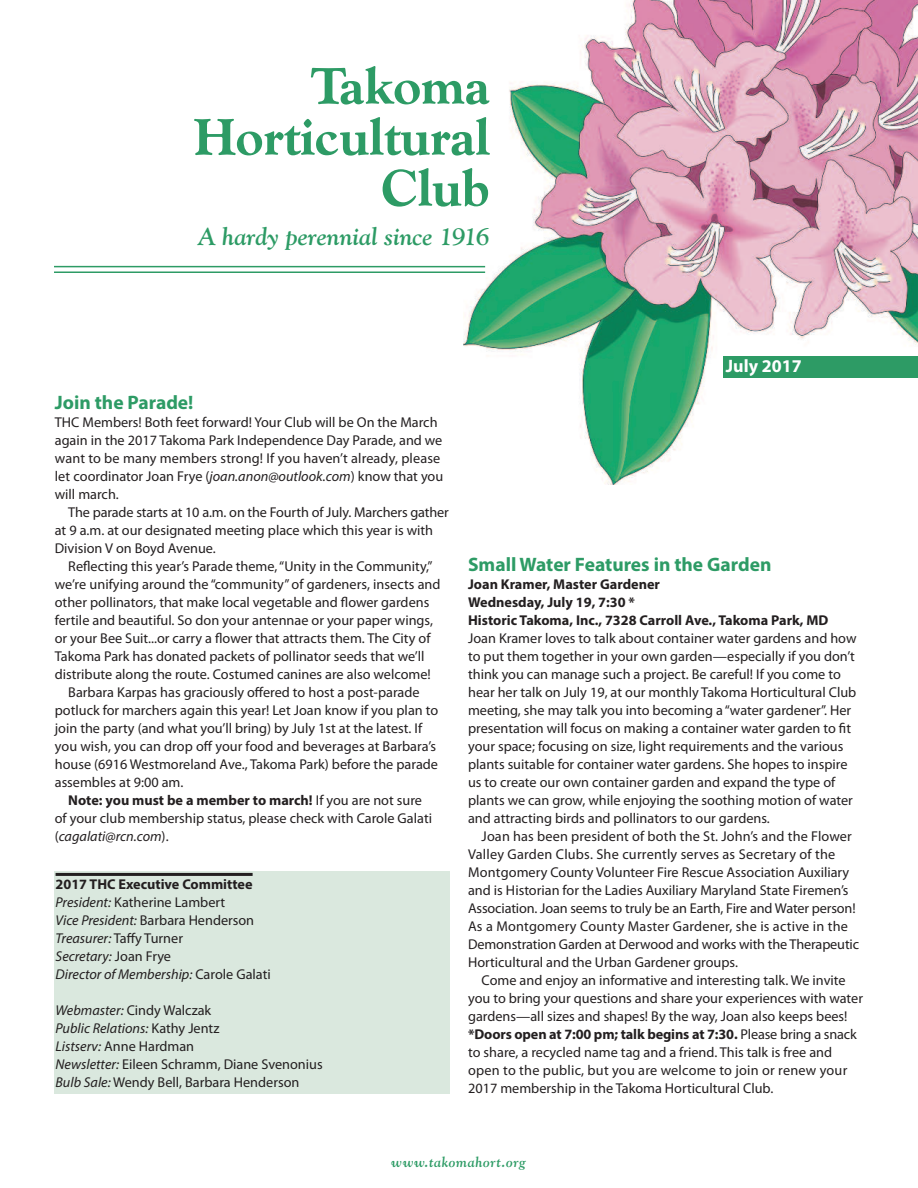
<style>
.page{position:relative;width:918px;height:1188px;background:#fff}
.page>*{position:absolute;margin:0;border:0;box-sizing:border-box;transform-origin:0 0}
.t1{font:800 51px/51px "Goudy Old Style BT";color:#2d9b65;text-align:right}
.t2{font:italic 700 24.6px "Goudy Old Style BT";color:#2d9b65}
.t3{font:700 19.5px "Myriad Pro";color:#2d9b65}
.t4{font:700 18px "Myriad Pro";color:#fff}
.t5{font:14.25px/18px "Myriad Pro";color:#231f20}
.t6{font:italic 14.25px/18px "Myriad Pro";color:#231f20}
.t7{font:700 14.25px/18px "Myriad Pro";color:#231f20}
.t8{font:italic 700 14.25px "Goudy Old Style BT";letter-spacing:.05em;color:#2d9b65}
.s1{font-style:italic}
.s2{font-weight:400}
.s3{font-style:normal}
.s4{font-weight:700;font-style:normal}
.s5{font-weight:700}
</style>
<div class="page">
<img style="left:464px;top:0;width:454px;height:485px">
<div style="left:54px;top:871px;width:396px;height:223px;background:#dae8de"></div>
<hr style="left:56px;top:873px;width:197px;height:3px;background:#231f20">
<div style="left:723px;top:357px;width:195px;height:21px;background:#2d9b65"></div>
<hr style="left:54px;top:272px;width:431px;height:1px;background:#2d9b65">
<hr style="left:54px;top:266px;width:431px;height:1px;background:#2d9b65">
<h1 class="t1" style="left:194px;top:64px;width:298px">Takoma<br>Horticultural<br>Club</h1>
<h2 class="t2" style="left:198px;top:227px;width:293px">A hardy perennial since 1916</h2>
<p class="t4" style="left:726px;top:359px;width:77px">July 2017</p>
<h3 class="t3" style="left:55px;top:395px;width:140px">Join the Parade!</h3>
<p class="t5" style="left:55px;top:414px;width:390px">THC Members! Both feet forward! Your Club will be On the March again in the 2017 Takoma Park Independence Day Parade, and we want to be many members strong! If you haven’t already, please let coordinator Joan Frye (<span class="s1">joan.anon@outlook.com</span>) know that you will march.</p>
<p class="t5" style="left:55px;top:504px;width:396px;text-indent:14px">The parade starts at 10 a.m. on the Fourth of July. Marchers gather at 9 a.m. at our designated meeting place which this year is with<br>Division V on Boyd Avenue.</p>
<p class="t5" style="left:68px;top:558px;width:366px">Reflecting this year’s Parade theme,“Unity in the Community,”</p>
<p class="t5" style="left:55px;top:576px;width:387px">we’re unifying around the “community”of gardeners, insects and</p>
<p class="t5" style="left:55px;top:594px;width:376px">other pollinators, that make local vegetable and flower gardens</p>
<p class="t5" style="left:55px;top:612px;width:380px">fertile and beautiful. So don your antennae or your paper wings,</p>
<p class="t5" style="left:55px;top:630px;width:377px">or your Bee Suit...or carry a flower that attracts them. The City of</p>
<p class="t5" style="left:55px;top:648px;width:371px">Takoma Park has donated packets of pollinator seeds that we’ll</p>
<p class="t5" style="left:55px;top:666px;width:378px">distribute along the route. Costumed canines are also welcome!</p>
<p class="t5" style="left:68px;top:684px;width:353px">Barbara Karpas has graciously offered to host a post-parade</p>
<p class="t5" style="left:55px;top:702px;width:385px">potluck for marchers again this year! Let Joan know if you plan to</p>
<p class="t5" style="left:55px;top:720px;width:369px">join the party (and what you’ll bring) by July 1st at the latest. If</p>
<p class="t5" style="left:55px;top:738px;width:383px">you wish, you can drop off your food and beverages at Barbara’s</p>
<p class="t5" style="left:55px;top:756px;width:385px">house (6916 Westmoreland Ave., Takoma Park) before the parade</p>
<p class="t5" style="left:55px;top:774px;width:130px">assembles at 9:00 am.</p>
<p class="t7" style="left:68px;top:792px;width:355px">Note: you must be a member to march! <span class="s2">If you are not sure</span></p>
<p class="t5" style="left:55px;top:810px;width:379px">of your club membership status, please check with Carole Galati</p>
<p class="t6" style="left:55px;top:828px;width:115px"><span class="s3">(</span>cagalati@rcn.com<span class="s3">).</span></p>
<p class="t6" style="left:56px;top:877px;width:217px"><span class="s4">2017 THC Executive Committee<br></span>President: <span class="s3">Katherine Lambert<br></span>Vice President: <span class="s3">Barbara Henderson<br></span>Treasurer: <span class="s3">Taffy Turner<br></span>Secretary: <span class="s3">Joan Frye<br></span>Director of Membership: <span class="s3">Carole Galati</span></p>
<p class="t5" style="left:56px;top:1003px;width:269px"><span class="s1">Webmaster:</span> Cindy Walczak<br><span class="s1">Public Relations:</span> Kathy Jentz<br><span class="s1">Listserv:</span> Anne Hardman<br><span class="s1">Newsletter:</span> Eileen Schramm, Diane Svenonius <span class="s1">Bulb Sale:</span> Wendy Bell, Barbara Henderson</p>
<h3 class="t3" style="left:468px;top:557px;width:305px">Small Water Features in the Garden</h3>
<p class="t7" style="left:468px;top:576px;width:362px">Joan Kramer, Master Gardener<br>Wednesday, July 19, 7:30 *<br>Historic Takoma, Inc., 7328 Carroll Ave., Takoma Park, MD</p>
<p class="t5" style="left:468px;top:630px;width:390px">Joan Kramer loves to talk about container water gardens and how to put them together in your own garden—especially if you don’t think you can manage such a project. Be careful! If you come to hear her talk on July 19, at our monthly Takoma Horticultural Club meeting, she may talk you into becoming a “water gardener”. Her presentation will focus on making a container water garden to fit your space; focusing on size, light requirements and the various plants suitable for container water gardens. She hopes to inspire us to create our own container garden and expand the type of plants we can grow, while enjoying the soothing motion of water and attracting birds and pollinators to our gardens.</p>
<p class="t5" style="left:468px;top:828px;width:393px;text-indent:14px">Joan has been president of both the St. John’s and the Flower Valley Garden Clubs. She currently serves as Secretary of the Montgomery County Volunteer Fire Rescue Association Auxiliary and is Historian for the Ladies Auxiliary Maryland State Firemen’s Association. Joan seems to truly be an Earth, Fire and Water person!<br>As a Montgomery County Master Gardener, she is active in the Demonstration Garden at Derwood and works with the Therapeutic Horticultural and the Urban Gardener groups.</p>
<p class="t5" style="left:468px;top:972px;width:396px;text-indent:14px">Come and enjoy an informative and interesting talk. We invite you to bring your questions and share your experiences with water gardens—all sizes and shapes! By the way, Joan also keeps bees! <span class="s5">*Doors open at 7:00 pm; talk begins at 7:30.</span> Please bring a snack to share, a recycled name tag and a friend. This talk is free and open to the public, but you are welcome to join or renew your 2017 membership in the Takoma Horticultural Club.</p>
<p class="t8" style="left:391px;top:1157px;width:136px">www.takomahort.org</p>
</div>
